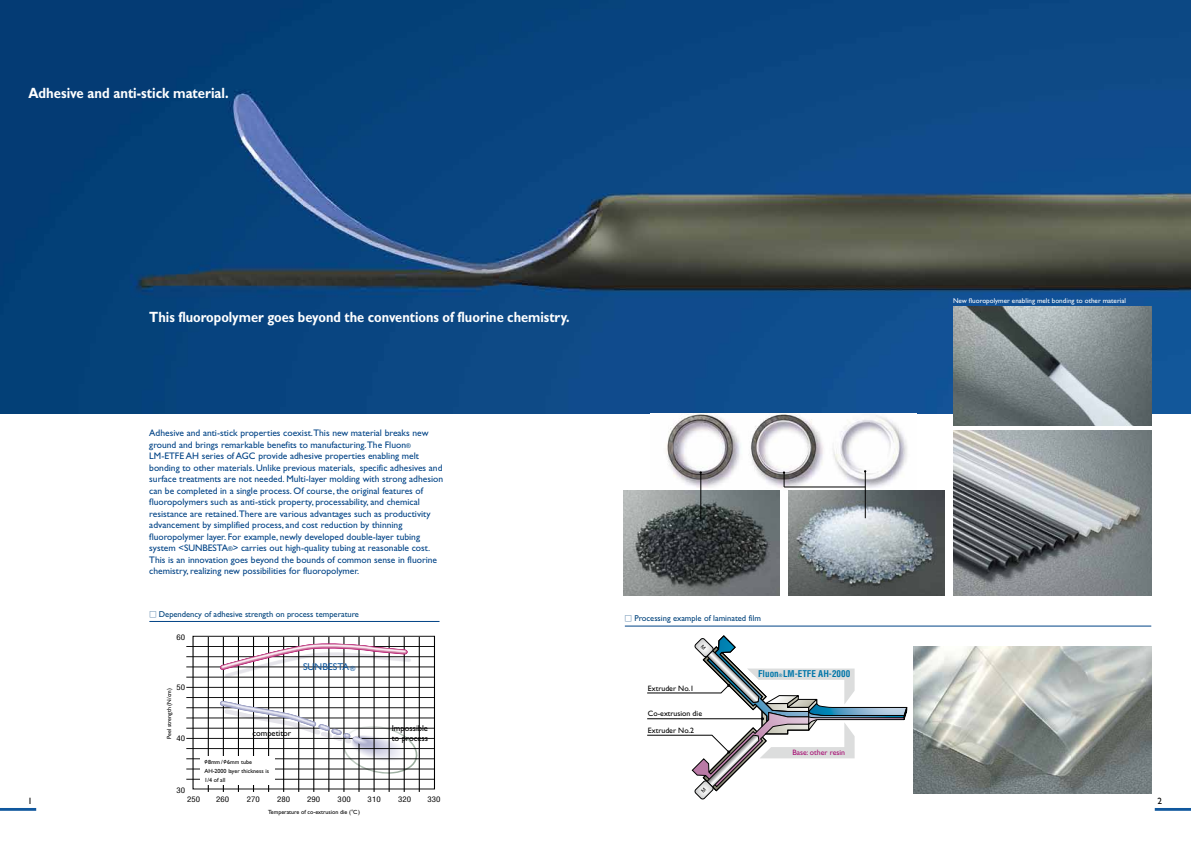
<style>
.page{position:relative;width:1191px;height:842px;background:#fff}
.page>*{position:absolute;margin:0;border:0;box-sizing:border-box;transform-origin:0 0}
.t1{font:700 14.9px "Gill Sans";color:#fff;scale:.86 1}
.t2{font:700 14.9px "Gill Sans";color:#fff;scale:.88 1}
.t3{font:9.9px "Gill Sans";color:#10589e}
.t4{font:9.5px/11.5px "Gill Sans";color:#004386}
.t5{font:9.2px "Gill Sans";color:#000}
.t6{font:700 condensed 9.1px "Helvetica";color:#0076a9}
.t7{font:8.5px "Gill Sans";color:#00437c}
.t8{font:8.5px/9.5px "Gill Sans";color:#000}
.t9{font:7.8px "Gill Sans";color:#000}
.t10{font:7.8px "Gill Sans";color:#a60d72}
.t11{font:condensed 7.4px "Helvetica";color:#000;scale:1.18 1}
.t12{font:7.1px "Gill Sans";color:#fff}
.t13{font:6px/9px "Gill Sans";color:#000}
.s1{font-size:6.4px;color:#00437c}
.s2{font-family:"Shin Go Pro";font-size:7.1px}
.s3{font-size:7.1px}
.s4{font-family:"Univers";font-weight:400;font-stretch:normal;font-size:4.6px}
</style>
<div class="page">
<hr style="left:186px;top:646px;width:248px;height:1px;background:#000">
<hr style="left:186px;top:656px;width:248px;height:1px;background:#000">
<hr style="left:186px;top:667px;width:248px;height:1px;background:#000">
<hr style="left:186px;top:677px;width:248px;height:1px;background:#000">
<hr style="left:186px;top:687px;width:248px;height:1px;background:#000">
<hr style="left:186px;top:697px;width:248px;height:1px;background:#000">
<hr style="left:186px;top:708px;width:248px;height:1px;background:#000">
<hr style="left:186px;top:718px;width:248px;height:1px;background:#000">
<hr style="left:186px;top:728px;width:248px;height:1px;background:#000">
<hr style="left:186px;top:738px;width:248px;height:1px;background:#000">
<hr style="left:186px;top:748px;width:248px;height:1px;background:#000">
<hr style="left:186px;top:759px;width:248px;height:1px;background:#000">
<hr style="left:186px;top:769px;width:248px;height:1px;background:#000">
<hr style="left:186px;top:779px;width:248px;height:1px;background:#000">
<hr style="left:208px;top:637px;width:1px;height:155px;background:#000">
<hr style="left:223px;top:637px;width:1px;height:155px;background:#000">
<hr style="left:238px;top:637px;width:1px;height:155px;background:#000">
<hr style="left:253px;top:637px;width:1px;height:155px;background:#000">
<hr style="left:268px;top:637px;width:1px;height:155px;background:#000">
<hr style="left:283px;top:637px;width:1px;height:155px;background:#000">
<hr style="left:298px;top:637px;width:1px;height:155px;background:#000">
<hr style="left:314px;top:637px;width:1px;height:155px;background:#000">
<hr style="left:329px;top:637px;width:1px;height:155px;background:#000">
<hr style="left:344px;top:637px;width:1px;height:155px;background:#000">
<hr style="left:359px;top:637px;width:1px;height:155px;background:#000">
<hr style="left:374px;top:637px;width:1px;height:155px;background:#000">
<hr style="left:389px;top:637px;width:1px;height:155px;background:#000">
<hr style="left:404px;top:637px;width:1px;height:155px;background:#000">
<hr style="left:419px;top:637px;width:1px;height:155px;background:#000">
<svg style="left:215px;top:639px;width:199px;height:42px"></svg>
<svg style="left:216px;top:698px;width:202px;height:77px"></svg>
<img style="left:0;top:0;width:1191px;height:414px">
<div style="left:201px;top:756px;width:74px;height:29px;background:#fff"></div>
<img style="left:953px;top:306px;width:198px;height:119px">
<img style="left:953px;top:431px;width:198px;height:164px">
<img style="left:913px;top:646px;width:238px;height:148px">
<img style="left:667px;top:414px;width:240px;height:76px">
<img style="left:788px;top:490px;width:156px;height:105px">
<img style="left:624px;top:490px;width:156px;height:105px">
<hr style="left:0;top:808px;width:36px;height:3px;background:#10589e">
<hr style="left:1154px;top:808px;width:37px;height:3px;background:#10589e">
<hr style="left:149px;top:621px;width:290px;height:1px;background:#004386">
<hr style="left:625px;top:626px;width:526px;height:1px;background:#004386">
<hr style="left:865px;top:471px;width:1px;height:47px;background:#000">
<hr style="left:700px;top:472px;width:1px;height:47px;background:#000">
<hr style="left:784px;top:487px;width:81px;height:1px;background:#000">
<svg style="left:783px;top:471px;width:2px;height:16px"></svg>
<svg style="left:647px;top:635px;width:260px;height:165px"></svg>
<h1 class="t2" style="left:28px;top:84px;width:229px">Adhesive and anti-stick material.</h1>
<h1 class="t1" style="left:149px;top:308px;width:490px">This fluoropolymer goes beyond the conventions of fluorine chemistry.</h1>
<p class="t4" style="left:149px;top:427px;width:295px">Adhesive and anti-stick properties coexist.This new material breaks new ground and brings remarkable benefits to manufacturing.The Fluon<span class="s1">® </span>LM-ETFE AH series of AGC provide adhesive properties enabling melt bonding to other materials. Unlike previous materials, specific adhesives and surface treatments are not needed. Multi-layer molding with strong adhesion can be completed in a single process. Of course, the original features of fluoropolymers such as anti-stick property, processability, and chemical resistance are retained.There are various advantages such as productivity advancement by simplified process, and cost reduction by thinning fluoropolymer layer. For example, newly developed double-layer tubing system &lt;SUNBESTA<span class="s1">®</span>&gt; carries out high-quality tubing at reasonable cost.<br>This is an innovation goes beyond the bounds of common sense in fluorine chemistry, realizing new possibilities for fluoropolymer.</p>
<p class="t7" style="left:149px;top:609px;width:211px"><span class="s2">□</span> Dependency of adhesive strength on process temperature</p>
<p class="t11" style="left:177px;top:632px;width:9px">60</p>
<p class="t11" style="left:177px;top:682px;width:9px">50</p>
<p class="t13" style="left:165px;top:739px;width:52px;rotate:-90deg">Peel strength (N/cm)</p>
<p class="t11" style="left:177px;top:734px;width:9px">40</p>
<p class="t11" style="left:177px;top:785px;width:9px">30</p>
<p class="t3" style="left:303px;top:661px;width:54px">SUNBESTA<span class="s3">®</span></p>
<p class="t8" style="left:252px;top:728px;width:40px">competitor</p>
<p class="t8" style="left:392px;top:724px;width:38px">Impossible to process</p>
<p class="t13" style="left:204px;top:757px;width:66px">o/ 8mm /o/ 6mm tube<br>AH-2000 layer thickness is<br>1/4 of all</p>
<p class="t7" style="left:625px;top:613px;width:138px"><span class="s2">□</span> Processing example of laminated film</p>
<p class="t9" style="left:648px;top:683px;width:48px">Extruder No.1</p>
<p class="t9" style="left:648px;top:725px;width:48px">Extruder No.2</p>
<p class="t9" style="left:648px;top:709px;width:56px">Co-extrusion die</p>
<p class="t6" style="left:758px;top:668px;width:94px">Fluon<span class="s4">®</span>LM-ETFE AH-2000</p>
<p class="t10" style="left:792px;top:748px;width:54px">Base: other resin</p>
<p class="t12" style="left:953px;top:297px;width:174px">New fluoropolymer enabling melt bonding to other material</p>
<p class="t11" style="left:187px;top:795px;width:13px">250</p>
<p class="t11" style="left:216px;top:795px;width:13px">260</p>
<p class="t11" style="left:247px;top:795px;width:13px">270</p>
<p class="t11" style="left:277px;top:795px;width:13px">280</p>
<p class="t11" style="left:307px;top:795px;width:13px">290</p>
<p class="t11" style="left:338px;top:795px;width:13px">300</p>
<p class="t11" style="left:368px;top:795px;width:13px">310</p>
<p class="t11" style="left:398px;top:795px;width:13px">320</p>
<p class="t11" style="left:427px;top:795px;width:13px">330</p>
<p class="t5" style="left:28px;top:796px;width:6px">1</p>
<p class="t5" style="left:1157px;top:796px;width:6px">2</p>
<p class="t13" style="left:268px;top:807px;width:93px">Temperature of co-extrusion die (°C)</p>
</div>
